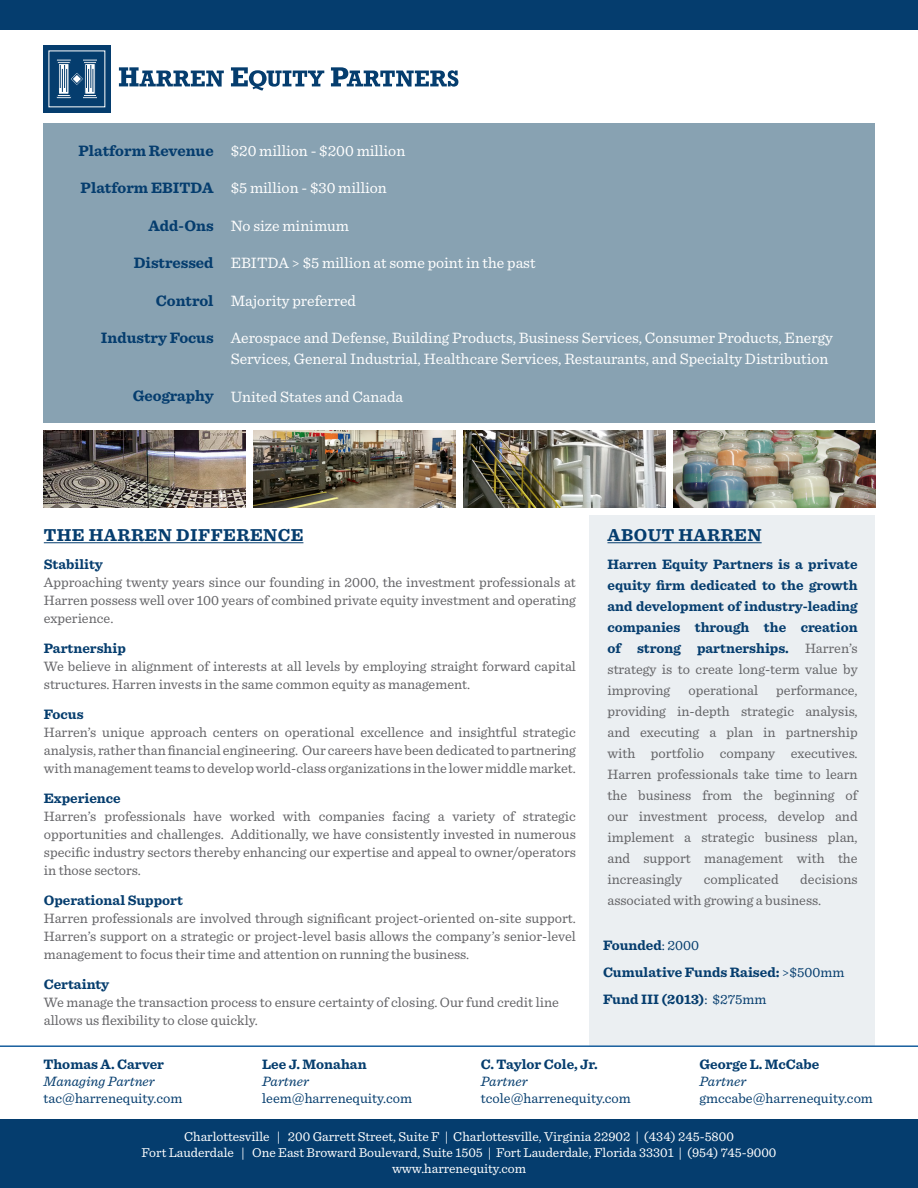
<style>
.page{position:relative;width:918px;height:1188px;background:#fff}
.page>*{position:absolute;margin:0;border:0;box-sizing:border-box;transform-origin:0 0}
.t1{font:700 18px "Sentinel";letter-spacing:.025em;color:#053d6e}
.Paragraph_Style_1{font:15.75px/21px "Sentinel";color:#fff}
.Paragraph_Style_1-2{font:700 15.75px "Sentinel";color:#053d6e}
.t2{font:14.25px/21px "Sentinel";color:#636366;text-align:justify}
.t3{font:700 14.25px/21px "Sentinel";color:#053d6e;text-align:justify}
.t4{font:14.25px "Sentinel";color:#053d6e}
.t5{font:italic 14.25px "Sentinel";color:#053d6e}
.t6{font:13.5px "Sentinel";color:#fff}
.s1{font-weight:400;color:#636366}
.s2{font-weight:400}
</style>
<div class="page">
<div style="left:590px;top:515px;width:285px;height:531px;background:#ebeff2"></div>
<div style="left:0;top:1119px;width:918px;height:60px;background:#053d6e"></div>
<div style="left:0;top:1141px;width:918px;height:47px;background:#053d6e"></div>
<div style="left:0;top:0;width:918px;height:30px;background:#053d6e"></div>
<hr style="left:44px;top:542px;width:259px;height:1px;background:#053d6e">
<hr style="left:608px;top:542px;width:154px;height:1px;background:#053d6e">
<div style="left:43px;top:124px;width:832px;height:299px;background:#88a2b2"></div>
<hr style="left:0;top:1045px;width:918px;height:2px;background:#185f9e">
<img style="left:43px;top:431px;width:203px;height:76px">
<img style="left:253px;top:431px;width:203px;height:76px">
<img style="left:463px;top:431px;width:203px;height:76px">
<img style="left:673px;top:431px;width:203px;height:76px">
<svg style="left:43px;top:45px;width:68px;height:68px"></svg>
<div style="left:49px;top:51px;width:56px;height:56px;background:#053d6e"></div>
<svg style="left:56px;top:59px;width:41px;height:40px"></svg>
<svg style="left:119px;top:67px;width:105px;height:20px"></svg>
<svg style="left:231px;top:67px;width:93px;height:23px"></svg>
<svg style="left:331px;top:67px;width:127px;height:20px"></svg>
<p class="Paragraph_Style_1-2" style="left:78px;top:138px;width:137px">Platform Revenue</p>
<p class="Paragraph_Style_1-2" style="left:81px;top:176px;width:135px">Platform EBITDA</p>
<p class="Paragraph_Style_1-2" style="left:148px;top:213px;width:67px">Add-Ons</p>
<p class="Paragraph_Style_1-2" style="left:134px;top:251px;width:81px">Distressed</p>
<p class="Paragraph_Style_1-2" style="left:156px;top:288px;width:59px">Control</p>
<p class="Paragraph_Style_1-2" style="left:101px;top:326px;width:114px">Industry Focus</p>
<p class="Paragraph_Style_1-2" style="left:133px;top:383px;width:82px">Geography</p>
<p class="Paragraph_Style_1" style="left:231px;top:139px;width:176px">$20 million - $200 million</p>
<p class="Paragraph_Style_1" style="left:231px;top:177px;width:158px">$5 million - $30 million</p>
<p class="Paragraph_Style_1" style="left:231px;top:214px;width:120px">No size minimum</p>
<p class="Paragraph_Style_1" style="left:231px;top:252px;width:306px">EBITDA &gt; $5 million at some point in the past</p>
<p class="Paragraph_Style_1" style="left:231px;top:289px;width:127px">Majority preferred</p>
<p class="Paragraph_Style_1" style="left:231px;top:327px;width:604px">Aerospace and Defense, Building Products, Business Services, Consumer Products, Energy<br>Services, General Industrial, Healthcare Services, Restaurants, and Specialty Distribution</p>
<p class="Paragraph_Style_1" style="left:231px;top:385px;width:174px">United States and Canada</p>
<p class="t1" style="left:44px;top:521px;width:261px">THE HARREN DIFFERENCE</p>
<p class="t1" style="left:608px;top:521px;width:156px">ABOUT HARREN</p>
<p class="t3" style="left:608px;top:553px;width:252px">Harren Equity Partners is a private equity firm dedicated to the growth and development of industry-leading companies through the creation of strong partnerships. <span class="s1">Harren’s strategy is to create long-term value by improving</span></p>
<p class="t3" style="left:44px;top:553px;width:61px">Stability</p>
<p class="t2" style="left:44px;top:572px;width:534px;line-height:18px">Approaching twenty years since our founding in 2000, the investment professionals at Harren possess well over 100 years of combined private equity investment and operating experience.</p>
<p class="t3" style="left:44px;top:637px;width:83px">Partnership</p>
<p class="t2" style="left:44px;top:656px;width:534px;line-height:18px">We believe in alignment of interests at all levels by employing straight forward capital structures. Harren invests in the same common equity as management.</p>
<p class="t3" style="left:44px;top:703px;width:41px">Focus</p>
<p class="t2" style="left:44px;top:722px;width:534px;line-height:18px">Harren’s unique approach centers on operational excellence and insightful strategic analysis, rather than financial engineering. Our careers have been dedicated to partnering with management teams to develop world-class organizations in the lower middle market.</p>
<p class="t3" style="left:44px;top:787px;width:78px">Experience</p>
<p class="t2" style="left:44px;top:806px;width:534px;line-height:18px">Harren’s professionals have worked with companies facing a variety of strategic opportunities and challenges. Additionally, we have consistently invested in numerous specific industry sectors thereby enhancing our expertise and appeal to owner/operators in those sectors.</p>
<p class="t3" style="left:44px;top:889px;width:141px">Operational Support</p>
<p class="t2" style="left:44px;top:908px;width:534px;line-height:18px">Harren professionals are involved through significant project-oriented on-site support.<br>Harren’s support on a strategic or project-level basis allows the company’s senior-level management to focus their time and attention on running the business.</p>
<p class="t3" style="left:44px;top:973px;width:67px">Certainty</p>
<p class="t2" style="left:44px;top:990px;width:517px">We manage the transaction process to ensure certainty of closing. Our fund credit line</p>
<p class="t2" style="left:44px;top:1008px;width:216px">allows us flexibility to close quickly.</p>
<p class="t2" style="left:608px;top:678px;width:252px;text-indent:169px">performance, providing in-depth strategic analysis, and executing a plan in partnership with portfolio company executives.<br>Harren professionals take time to learn the business from the beginning of our investment process, develop and implement a strategic business plan, and support management with the increasingly</p>
<p class="t2" style="left:688px;top:678px;width:71px">operational</p>
<p class="t2" style="left:608px;top:867px;width:252px;text-indent:193px">decisions associated with growing a business.</p>
<p class="t2" style="left:704px;top:867px;width:76px">complicated</p>
<p class="t3" style="left:603px;top:934px;width:98px">Founded<span class="s2">: 2000</span></p>
<p class="t3" style="left:603px;top:961px;width:243px">Cumulative Funds Raised: <span class="s2">&gt;$500mm</span></p>
<p class="t3" style="left:603px;top:988px;width:165px">Fund III (2013)<span class="s2">: $275mm</span></p>
<p class="t3" style="left:44px;top:1053px;width:122px">Thomas A. Carver</p>
<p class="t5" style="left:44px;top:1070px;width:113px">Managing Partner</p>
<p class="t4" style="left:44px;top:1087px;width:140px">tac@harrenequity.com</p>
<p class="t3" style="left:262px;top:1053px;width:106px">Lee J. Monahan</p>
<p class="t5" style="left:262px;top:1070px;width:48px">Partner</p>
<p class="t4" style="left:262px;top:1087px;width:151px">leem@harrenequity.com</p>
<p class="t3" style="left:481px;top:1053px;width:118px">C. Taylor Cole, Jr.</p>
<p class="t5" style="left:481px;top:1070px;width:48px">Partner</p>
<p class="t4" style="left:481px;top:1087px;width:152px">tcole@harrenequity.com</p>
<p class="t3" style="left:700px;top:1053px;width:121px">George L. McCabe</p>
<p class="t5" style="left:700px;top:1070px;width:48px">Partner</p>
<p class="t4" style="left:700px;top:1087px;width:175px">gmccabe@harrenequity.com</p>
<p class="t6" style="left:184px;top:1126px;width:551px">Charlottesville | 200 Garrett Street, Suite F | Charlottesville, Virginia 22902 | (434) 245-5800</p>
<p class="t6" style="left:141px;top:1142px;width:637px">Fort Lauderdale | One East Broward Boulevard, Suite 1505 | Fort Lauderdale, Florida 33301 | (954) 745-9000</p>
<p class="t6" style="left:392px;top:1159px;width:135px">www.harrenequity.com</p>
</div>
